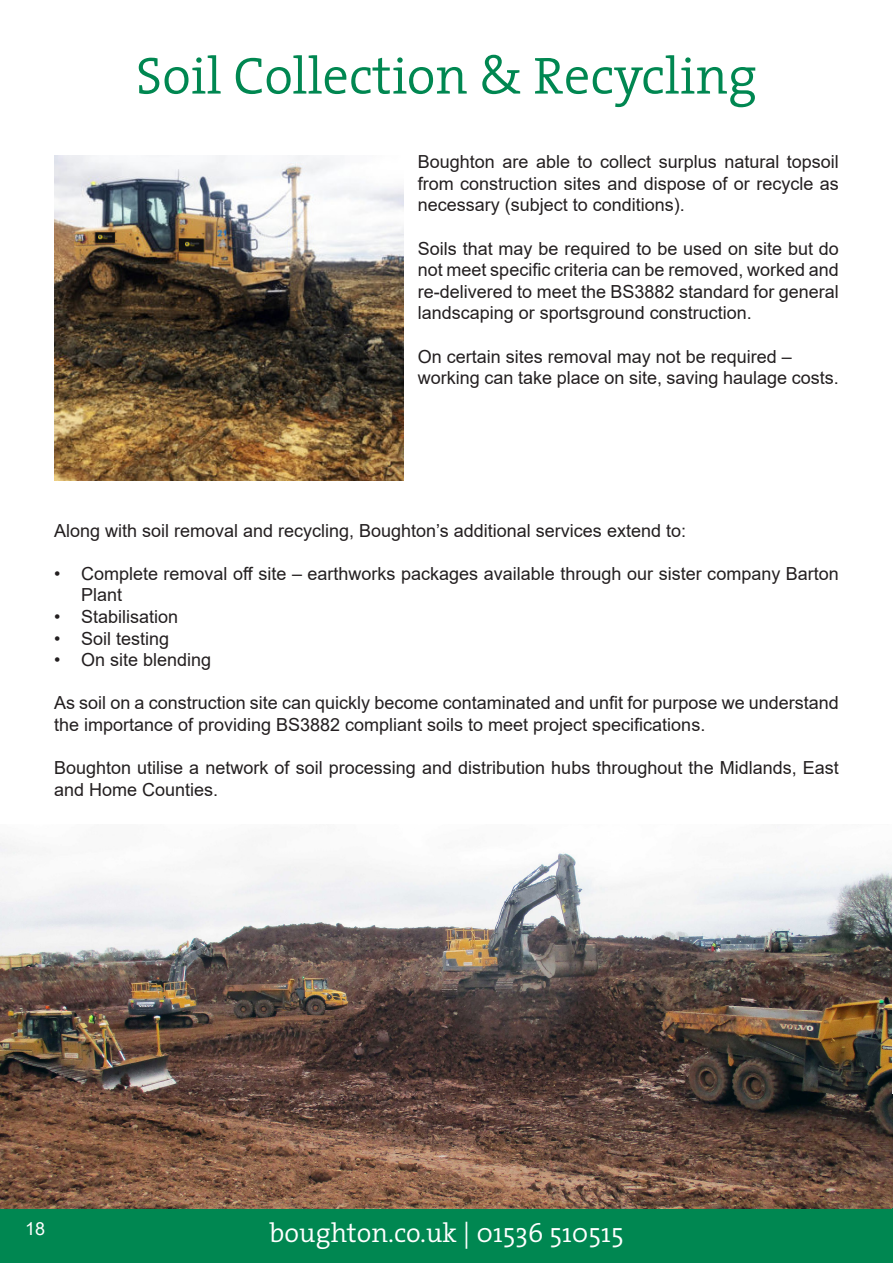
<style>
.page{position:relative;width:893px;height:1263px;background:#fff}
.page>*{position:absolute;margin:0;border:0;box-sizing:border-box;transform-origin:0 0}
.t1{font:300 52.5px "The Serif";color:#008751}
.t2{font:300 27px "The Serif";color:#fff}
.t3{font:18px/21.6px "Arial";color:#231f20}
.t4{font:18px "Arial";color:#fff}
</style>
<div class="page">
<div style="left:0;top:1209px;width:893px;height:54px;background:#008751"></div>
<img style="left:54px;top:155px;width:350px;height:325px">
<img style="left:0;top:842px;width:893px;height:367px">
<hr style="left:892px;top:0;width:1px;height:1094px;background:#fff">
<p class="t1" style="left:136px;top:42px;width:623px">Soil Collection &amp; Recycling</p>
<p class="t3" style="left:418px;top:151px;width:423px;text-align:justify">Boughton are able to collect surplus natural topsoil from construction sites and dispose of or recycle as necessary (subject to conditions).</p>
<p class="t3" style="left:418px;top:237px;width:423px;text-align:justify">Soils that may be required to be used on site but do not meet specific criteria can be removed, worked and re-delivered to meet the BS3882 standard for general landscaping or sportsground construction.</p>
<p class="t3" style="left:418px;top:345px;width:376px">On certain sites removal may not be required –</p>
<p class="t3" style="left:418px;top:367px;width:423px">working can take place on site, saving haulage costs.</p>
<p class="t3" style="left:54px;top:519px;width:633px">Along with soil removal and recycling, Boughton’s additional services extend to:</p>
<p class="t3" style="left:81px;top:562px;width:759px;text-indent:-27px">• Complete removal off site – earthworks packages available through our sister company Barton<br>Plant</p>
<p class="t3" style="left:54px;top:606px;width:126px">• Stabilisation</p>
<p class="t3" style="left:54px;top:627px;width:117px">• Soil testing</p>
<p class="t3" style="left:54px;top:649px;width:159px">• On site blending</p>
<p class="t3" style="left:54px;top:692px;width:786px">As soil on a construction site can quickly become contaminated and unfit for purpose we understand the importance of providing BS3882 compliant soils to meet project specifications.</p>
<p class="t3" style="left:54px;top:757px;width:786px">Boughton utilise a network of soil processing and distribution hubs throughout the Midlands, East and Home Counties.</p>
<p class="t4" style="left:25px;top:1216px;width:22px">18</p>
<p class="t2" style="left:269px;top:1215px;width:356px">boughton.co.uk | 01536 510515</p>
</div>
